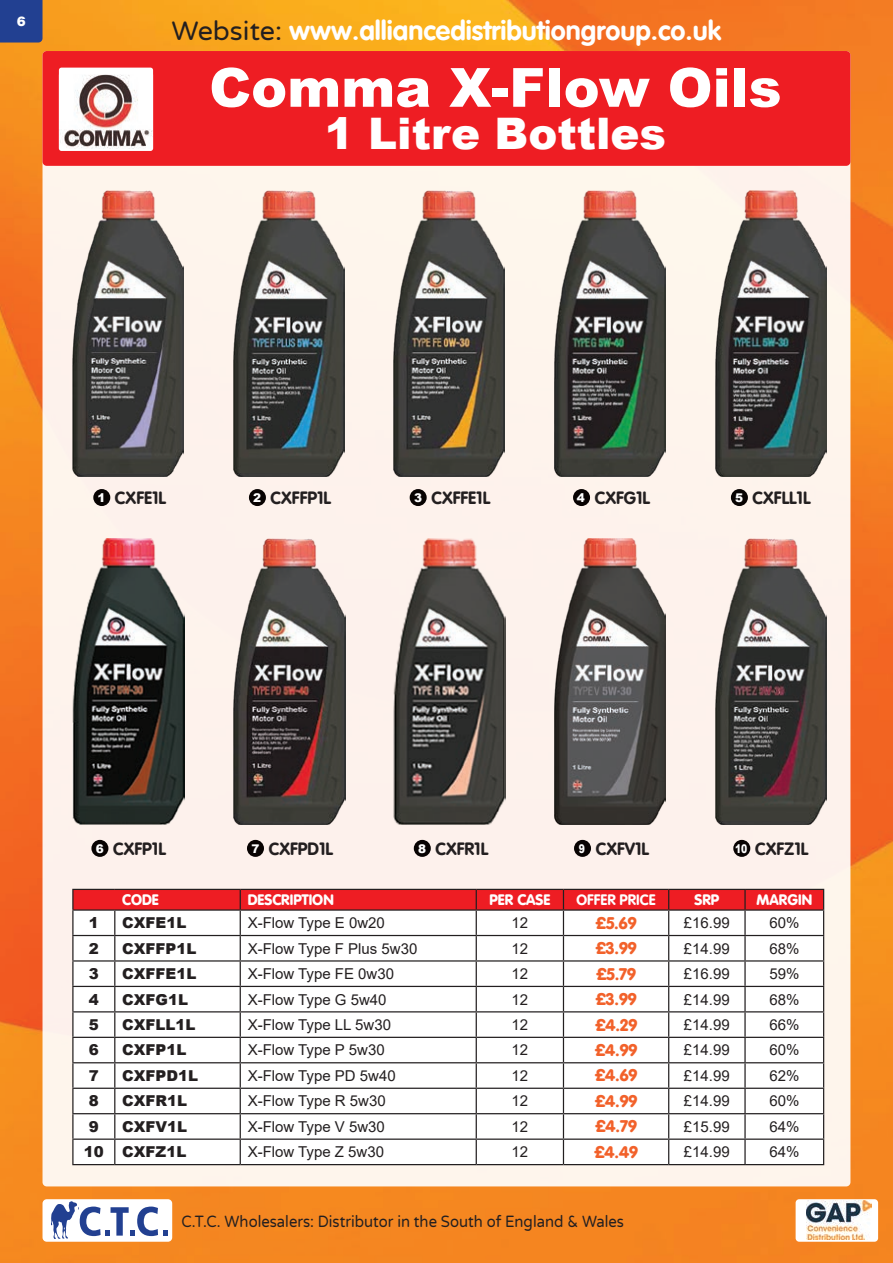
<style>
.page{position:relative;width:893px;height:1263px;background:#fff}
.page>*{position:absolute;margin:0;border:0;box-sizing:border-box;transform-origin:0 0}
.t1{font:900 54px "Arial";color:#fff}
.t2{font:900 43.5px "Arial";color:#fff}
.t3{font:700 27px "VAG Rounded";color:#fff}
.t4{font:700 17.4px "VAG Rounded";color:#231f20}
.t5{font:16.5px "Varela Round";color:#231f20;scale:.9 1}
.t6{font:900 16.5px "VAG Rounded";color:#f2612a}
.t7{font:15px "Arial";color:#231f20}
.t8{font:900 15px "Arial";color:#231f20}
.t9{font:900 14.85px "VAG Rounded";color:#fff}
.t10{font:700 14.85px "VAG Rounded";color:#fff}
.t11{font:900 13.5px "Helvetica Neue";color:#fff}
.t12{font:900 12px "Arial";color:#fff}
.t13{font:900 12px "Arial";color:#fff;scale:.77 1}
.s1{font-family:"Varela Round";font-weight:400;color:#231f20}
</style>
<div class="page">
<img style="left:0;top:0;width:893px;height:1263px">
<div style="left:43px;top:1199px;width:129px;height:43px;background:#fff;border-radius:4px"></div>
<svg style="left:51px;top:1201px;width:117px;height:38px"></svg>
<div style="left:796px;top:1199px;width:82px;height:43px;background:#fff;border-radius:4px"></div>
<div style="left:0;top:0;width:43px;height:43px;background:#224091"></div>
<img style="left:807px;top:1201px;width:64px;height:39px">
<div style="left:43px;top:51px;width:807px;height:1135px;background:#fef2ec;border-radius:4px"></div>
<div style="left:43px;top:51px;width:807px;height:115px;background:#ee1d23;border-radius:4px"></div>
<svg style="left:72px;top:889px;width:752px;height:275px"></svg>
<hr style="left:72px;top:1164px;width:43px;height:1px;background:#231f20">
<hr style="left:115px;top:1164px;width:125px;height:1px;background:#231f20">
<hr style="left:240px;top:1164px;width:236px;height:1px;background:#231f20">
<hr style="left:476px;top:1164px;width:87px;height:1px;background:#231f20">
<hr style="left:563px;top:1164px;width:106px;height:1px;background:#231f20">
<hr style="left:669px;top:1164px;width:76px;height:1px;background:#231f20">
<hr style="left:745px;top:1164px;width:79px;height:1px;background:#231f20">
<div style="left:249px;top:489px;width:17px;height:17px;background:#080302;border-radius:50%"></div>
<img style="left:233px;top:190px;width:111px;height:287px">
<div style="left:247px;top:840px;width:17px;height:17px;background:#080302;border-radius:50%"></div>
<img style="left:234px;top:539px;width:111px;height:286px">
<div style="left:731px;top:489px;width:17px;height:17px;background:#080302;border-radius:50%"></div>
<img style="left:715px;top:190px;width:111px;height:286px">
<div style="left:733px;top:840px;width:17px;height:17px;background:#080302;border-radius:50%"></div>
<img style="left:715px;top:539px;width:111px;height:286px">
<div style="left:573px;top:489px;width:17px;height:17px;background:#080302;border-radius:50%"></div>
<img style="left:555px;top:190px;width:111px;height:287px">
<div style="left:574px;top:840px;width:17px;height:17px;background:#080302;border-radius:50%"></div>
<img style="left:555px;top:539px;width:111px;height:286px">
<div style="left:93px;top:489px;width:17px;height:17px;background:#080302;border-radius:50%"></div>
<img style="left:72px;top:190px;width:111px;height:286px">
<div style="left:91px;top:840px;width:17px;height:17px;background:#080302;border-radius:50%"></div>
<img style="left:72px;top:539px;width:112px;height:286px">
<div style="left:410px;top:489px;width:17px;height:17px;background:#080302;border-radius:50%"></div>
<img style="left:393px;top:190px;width:111px;height:287px">
<div style="left:414px;top:840px;width:17px;height:17px;background:#080302;border-radius:50%"></div>
<img style="left:393px;top:539px;width:113px;height:286px">
<div style="left:59px;top:68px;width:94px;height:83px;background:#fff;border-radius:3px"></div>
<img style="left:60px;top:74px;width:93px;height:75px">
<p class="t11" style="left:17px;top:15px;width:11px">6</p>
<p class="t3" style="left:172px;top:18px;width:551px"><span class="s1">Website:</span> www.alliancedistributiongroup.co.uk</p>
<p class="t1" style="left:209px;top:48px;width:574px">Comma X-Flow Oils</p>
<p class="t2" style="left:325px;top:102px;width:343px">1 Litre Bottles</p>
<p class="t12" style="left:98px;top:489px;width:10px">1</p>
<p class="t4" style="left:115px;top:490px;width:53px">CXFE1L</p>
<p class="t12" style="left:253px;top:489px;width:10px">2</p>
<p class="t4" style="left:271px;top:490px;width:62px">CXFFP1L</p>
<p class="t12" style="left:414px;top:489px;width:10px">3</p>
<p class="t4" style="left:431px;top:490px;width:60px">CXFFE1L</p>
<p class="t12" style="left:577px;top:489px;width:10px">4</p>
<p class="t4" style="left:595px;top:490px;width:57px">CXFG1L</p>
<p class="t12" style="left:735px;top:489px;width:10px">5</p>
<p class="t4" style="left:753px;top:490px;width:59px">CXFLL1L</p>
<p class="t12" style="left:96px;top:840px;width:10px">6</p>
<p class="t4" style="left:113px;top:841px;width:54px">CXFP1L</p>
<p class="t12" style="left:251px;top:840px;width:10px">7</p>
<p class="t4" style="left:269px;top:841px;width:66px">CXFPD1L</p>
<p class="t12" style="left:418px;top:840px;width:10px">8</p>
<p class="t4" style="left:435px;top:841px;width:54px">CXFR1L</p>
<p class="t13" style="left:579px;top:840px;width:10px">9</p>
<p class="t4" style="left:596px;top:841px;width:55px">CXFV1L</p>
<p class="t13" style="left:735px;top:840px;width:18px">10</p>
<p class="t4" style="left:755px;top:841px;width:55px">CXFZ1L</p>
<p class="t9" style="left:122px;top:893px;width:38px">CODE</p>
<p class="t9" style="left:248px;top:893px;width:88px">DESCRIPTION</p>
<p class="t9" style="left:489px;top:893px;width:63px">PER CASE</p>
<p class="t10" style="left:577px;top:893px;width:81px">OFFER PRICE</p>
<p class="t9" style="left:694px;top:893px;width:27px">SRP</p>
<p class="t9" style="left:757px;top:893px;width:57px">MARGIN</p>
<p class="t8" style="left:89px;top:912px;width:12px">1</p>
<p class="t8" style="left:122px;top:912px;width:66px">CXFE1L</p>
<p class="t7" style="left:248px;top:912px;width:139px">X-Flow Type E 0w20</p>
<p class="t7" style="left:511px;top:912px;width:18px">12</p>
<p class="t6" style="left:596px;top:915px;width:42px">£5.69</p>
<p class="t7" style="left:684px;top:912px;width:47px">£16.99</p>
<p class="t7" style="left:769px;top:912px;width:32px">60%</p>
<p class="t8" style="left:89px;top:937px;width:12px">2</p>
<p class="t8" style="left:122px;top:937px;width:76px">CXFFP1L</p>
<p class="t7" style="left:248px;top:938px;width:171px">X-Flow Type F Plus 5w30</p>
<p class="t7" style="left:511px;top:938px;width:18px">12</p>
<p class="t6" style="left:595px;top:941px;width:43px">£3.99</p>
<p class="t7" style="left:684px;top:938px;width:47px">£14.99</p>
<p class="t7" style="left:769px;top:938px;width:32px">68%</p>
<p class="t8" style="left:89px;top:963px;width:12px">3</p>
<p class="t8" style="left:122px;top:963px;width:76px">CXFFE1L</p>
<p class="t7" style="left:248px;top:963px;width:148px">X-Flow Type FE 0w30</p>
<p class="t7" style="left:511px;top:963px;width:18px">12</p>
<p class="t6" style="left:596px;top:966px;width:42px">£5.79</p>
<p class="t7" style="left:684px;top:963px;width:47px">£16.99</p>
<p class="t7" style="left:769px;top:963px;width:32px">59%</p>
<p class="t8" style="left:89px;top:988px;width:12px">4</p>
<p class="t8" style="left:122px;top:988px;width:67px">CXFG1L</p>
<p class="t7" style="left:248px;top:989px;width:140px">X-Flow Type G 5w40</p>
<p class="t7" style="left:511px;top:989px;width:18px">12</p>
<p class="t6" style="left:595px;top:992px;width:43px">£3.99</p>
<p class="t7" style="left:684px;top:989px;width:47px">£14.99</p>
<p class="t7" style="left:769px;top:989px;width:32px">68%</p>
<p class="t8" style="left:89px;top:1014px;width:12px">5</p>
<p class="t8" style="left:122px;top:1014px;width:75px">CXFLL1L</p>
<p class="t7" style="left:248px;top:1014px;width:145px">X-Flow Type LL 5w30</p>
<p class="t7" style="left:511px;top:1014px;width:18px">12</p>
<p class="t6" style="left:595px;top:1017px;width:44px">£4.29</p>
<p class="t7" style="left:684px;top:1014px;width:47px">£14.99</p>
<p class="t7" style="left:769px;top:1014px;width:32px">66%</p>
<p class="t8" style="left:89px;top:1039px;width:12px">6</p>
<p class="t8" style="left:122px;top:1039px;width:66px">CXFP1L</p>
<p class="t7" style="left:248px;top:1040px;width:139px">X-Flow Type P 5w30</p>
<p class="t7" style="left:511px;top:1040px;width:18px">12</p>
<p class="t6" style="left:595px;top:1043px;width:44px">£4.99</p>
<p class="t7" style="left:684px;top:1040px;width:47px">£14.99</p>
<p class="t7" style="left:769px;top:1040px;width:32px">60%</p>
<p class="t8" style="left:89px;top:1065px;width:12px">7</p>
<p class="t8" style="left:122px;top:1065px;width:77px">CXFPD1L</p>
<p class="t7" style="left:248px;top:1065px;width:150px">X-Flow Type PD 5w40</p>
<p class="t7" style="left:511px;top:1065px;width:18px">12</p>
<p class="t6" style="left:595px;top:1068px;width:44px">£4.69</p>
<p class="t7" style="left:684px;top:1065px;width:47px">£14.99</p>
<p class="t7" style="left:769px;top:1065px;width:32px">62%</p>
<p class="t8" style="left:89px;top:1090px;width:12px">8</p>
<p class="t8" style="left:122px;top:1090px;width:67px">CXFR1L</p>
<p class="t7" style="left:248px;top:1091px;width:140px">X-Flow Type R 5w30</p>
<p class="t7" style="left:511px;top:1091px;width:18px">12</p>
<p class="t6" style="left:595px;top:1093px;width:44px">£4.99</p>
<p class="t7" style="left:684px;top:1091px;width:47px">£14.99</p>
<p class="t7" style="left:769px;top:1091px;width:32px">60%</p>
<p class="t8" style="left:89px;top:1115px;width:12px">9</p>
<p class="t8" style="left:122px;top:1115px;width:67px">CXFV1L</p>
<p class="t7" style="left:248px;top:1116px;width:139px">X-Flow Type V 5w30</p>
<p class="t7" style="left:511px;top:1116px;width:18px">12</p>
<p class="t6" style="left:595px;top:1119px;width:43px">£4.79</p>
<p class="t7" style="left:684px;top:1116px;width:47px">£15.99</p>
<p class="t7" style="left:769px;top:1116px;width:32px">64%</p>
<p class="t8" style="left:84px;top:1141px;width:22px">10</p>
<p class="t8" style="left:122px;top:1141px;width:66px">CXFZ1L</p>
<p class="t7" style="left:248px;top:1142px;width:138px">X-Flow Type Z 5w30</p>
<p class="t7" style="left:511px;top:1142px;width:18px">12</p>
<p class="t6" style="left:594px;top:1144px;width:46px">£4.49</p>
<p class="t7" style="left:684px;top:1142px;width:47px">£14.99</p>
<p class="t7" style="left:769px;top:1142px;width:32px">64%</p>
<p class="t5" style="left:181px;top:1210px;width:493px">C.T.C. Wholesalers: Distributor in the South of England &amp; Wales</p>
</div>
